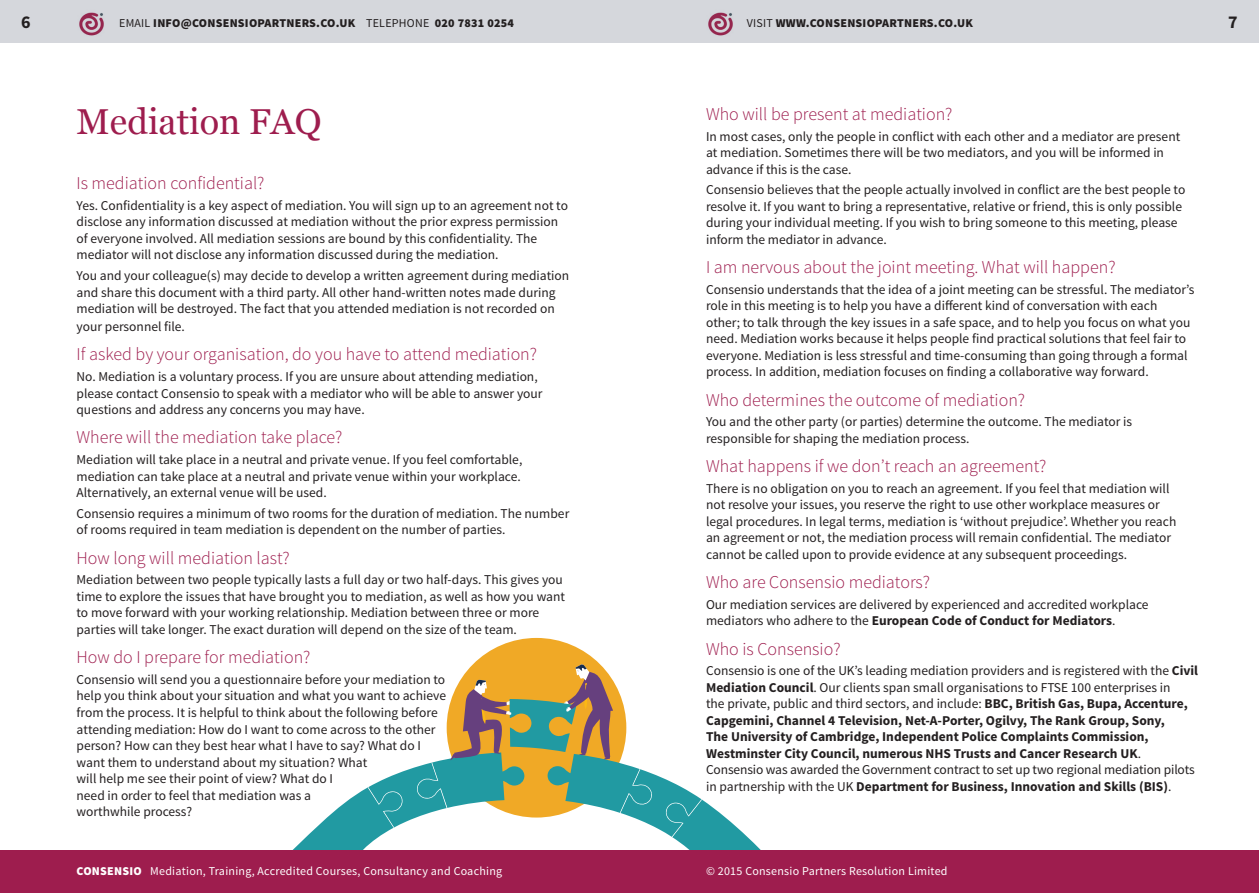
<style>
.page{position:relative;width:1259px;height:893px;background:#fff}
.page>*{position:absolute;margin:0;border:0;box-sizing:border-box;transform-origin:0 0}
.t1{font:36px "Georgia";color:#9e1d4e}
.t2{font:300 18px "Source Sans Pro";color:#9e1d4e}
.t3{font:700 18px "Source Sans Pro";color:#231f20}
.t4{font:13.5px/16.5px "Source Sans Pro";color:#231f20}
.t5{font:700 13.5px/16.5px "Source Sans Pro";color:#231f20}
.t6{font:12px "Source Sans Pro";letter-spacing:.02em;color:#fff}
.t7{font:900 12px "Source Sans Pro";letter-spacing:.02em;color:#231f20}
.s1{font-weight:400}
.s2{font-weight:700}
.s3{font-weight:900}
</style>
<div class="page">
<div style="left:447px;top:638px;width:179px;height:179px;background:#f0a926;border-radius:50%"></div>
<svg style="left:292px;top:664px;width:469px;height:186px"></svg>
<div style="left:0;top:0;width:1259px;height:43px;background:#d5d7dc"></div>
<img style="left:79px;top:12px;width:25px;height:24px">
<img style="left:708px;top:12px;width:25px;height:24px">
<div style="left:0;top:850px;width:1259px;height:43px;background:#9e1d4e"></div>
<p class="t3" style="left:21px;top:11px;width:11px">6</p>
<p class="t3" style="left:1228px;top:11px;width:11px">7</p>
<p class="t7" style="left:119px;top:15px;width:396px"><span class="s1">EMAIL</span> INFO@CONSENSIOPARTNERS.CO.UK <span class="s1">TELEPHONE</span> 020 7831 0254</p>
<p class="t7" style="left:747px;top:15px;width:228px"><span class="s1">VISIT</span> WWW.CONSENSIOPARTNERS.CO.UK</p>
<p class="t1" style="left:77px;top:99px;width:246px">Mediation FAQ</p>
<p class="t2" style="left:77px;top:172px;width:189px">Is mediation confidential?</p>
<p class="t4" style="left:77px;top:197px;width:493px">Yes. Confidentiality is a key aspect of mediation. You will sign up to an agreement not to disclose any information discussed at mediation without the prior express permission of everyone involved. All mediation sessions are bound by this confidentiality. The mediator will not disclose any information discussed during the mediation.</p>
<p class="t4" style="left:77px;top:268px;width:494px">You and your colleague(s) may decide to develop a written agreement during mediation and share this document with a third party. All other hand-written notes made during mediation will be destroyed. The fact that you attended mediation is not recorded on</p>
<p class="t4" style="left:77px;top:319px;width:110px">your personnel file.</p>
<p class="t2" style="left:77px;top:344px;width:462px">If asked by your organisation, do you have to attend mediation?</p>
<p class="t4" style="left:77px;top:369px;width:467px">No. Mediation is a voluntary process. If you are unsure about attending mediation, please contact Consensio to speak with a mediator who will be able to answer your questions and address any concerns you may have.</p>
<p class="t2" style="left:77px;top:427px;width:267px">Where will the mediation take place?</p>
<p class="t4" style="left:77px;top:452px;width:447px;text-align:justify">Mediation will take place in a neutral and private venue. If you feel comfortable, mediation can take place at a neutral and private venue within your workplace.<br>Alternatively, an external venue will be used.</p>
<p class="t4" style="left:77px;top:505px;width:494px">Consensio requires a minimum of two rooms for the duration of mediation. The number of rooms required in team mediation is dependent on the number of parties.</p>
<p class="t2" style="left:77px;top:547px;width:215px">How long will mediation last?</p>
<p class="t4" style="left:77px;top:572px;width:490px">Mediation between two people typically lasts a full day or two half-days. This gives you time to explore the issues that have brought you to mediation, as well as how you want to move forward with your working relationship. Mediation between three or more parties will take longer. The exact duration will depend on the size of the team.</p>
<p class="t2" style="left:77px;top:646px;width:235px">How do I prepare for mediation?</p>
<p class="t4" style="left:77px;top:671px;width:371px">Consensio will send you a questionnaire before your mediation to help you think about your situation and what you want to achieve from the process. It is helpful to think about the following before attending mediation: How do I want to come across to the other person? How can they best hear what I have to say? What do I want them to understand about my situation? What<br>will help me see their point of view? What do I<br>need in order to feel that mediation was a<br>worthwhile process?</p>
<p class="t2" style="left:706px;top:103px;width:248px">Who will be present at mediation?</p>
<p class="t4" style="left:706px;top:128px;width:476px">In most cases, only the people in conflict with each other and a mediator are present at mediation. Sometimes there will be two mediators, and you will be informed in advance if this is the case.</p>
<p class="t4" style="left:706px;top:182px;width:481px">Consensio believes that the people actually involved in conflict are the best people to resolve it. If you want to bring a representative, relative or friend, this is only possible during your individual meeting. If you wish to bring someone to this meeting, please inform the mediator in advance.</p>
<p class="t2" style="left:706px;top:256px;width:411px">I am nervous about the joint meeting. What will happen?</p>
<p class="t4" style="left:706px;top:281px;width:490px">Consensio understands that the idea of a joint meeting can be stressful. The mediator’s role in this meeting is to help you have a different kind of conversation with each other; to talk through the key issues in a safe space, and to help you focus on what you need. Mediation works because it helps people find practical solutions that feel fair to everyone. Mediation is less stressful and time-consuming than going through a formal process. In addition, mediation focuses on finding a collaborative way forward.</p>
<p class="t2" style="left:706px;top:389px;width:321px">Who determines the outcome of mediation?</p>
<p class="t4" style="left:706px;top:414px;width:428px">You and the other party (or parties) determine the outcome. The mediator is responsible for shaping the mediation process.</p>
<p class="t2" style="left:706px;top:455px;width:342px">What happens if we don’t reach an agreement?</p>
<p class="t4" style="left:706px;top:480px;width:465px">There is no obligation on you to reach an agreement. If you feel that mediation will</p>
<p class="t4" style="left:706px;top:497px;width:455px">not resolve your issues, you reserve the right to use other workplace measures or</p>
<p class="t4" style="left:706px;top:513px;width:472px">legal procedures. In legal terms, mediation is ‘without prejudice’. Whether you reach</p>
<p class="t4" style="left:706px;top:530px;width:466px">an agreement or not, the mediation process will remain confidential. The mediator</p>
<p class="t4" style="left:706px;top:546px;width:422px">cannot be called upon to provide evidence at any subsequent proceedings.</p>
<p class="t2" style="left:706px;top:571px;width:225px">Who are Consensio mediators?</p>
<p class="t4" style="left:706px;top:596px;width:444px">Our mediation services are delivered by experienced and accredited workplace mediators who adhere to the <span class="s2">European Code of Conduct for Mediators</span>.</p>
<p class="t2" style="left:706px;top:638px;width:136px">Who is Consensio?</p>
<p class="t5" style="left:706px;top:663px;width:493px"><span class="s1">Consensio is one of the UK’s leading mediation providers and is registered with the</span> Civil Mediation Council<span class="s1">. Our clients span small organisations to FTSE 100 enterprises in<br>the private, public and third sectors, and include:</span> BBC, British Gas, Bupa, Accenture, Capgemini, Channel 4 Television, Net-A-Porter, Ogilvy, The Rank Group, Sony,<br>The University of Cambridge, Independent Police Complaints Commission, Westminster City Council, numerous NHS Trusts and Cancer Research UK<span class="s1">.<br>Consensio was awarded the Government contract to set up two regional mediation pilots in partnership with the UK</span> Department for Business, Innovation and Skills (BIS)<span class="s1">.</span></p>
<p class="t6" style="left:77px;top:864px;width:427px"><span class="s3">CONSENSIO</span> Mediation, Training, Accredited Courses, Consultancy and Coaching</p>
<p class="t6" style="left:706px;top:864px;width:243px">© 2015 Consensio Partners Resolution Limited</p>
</div>
